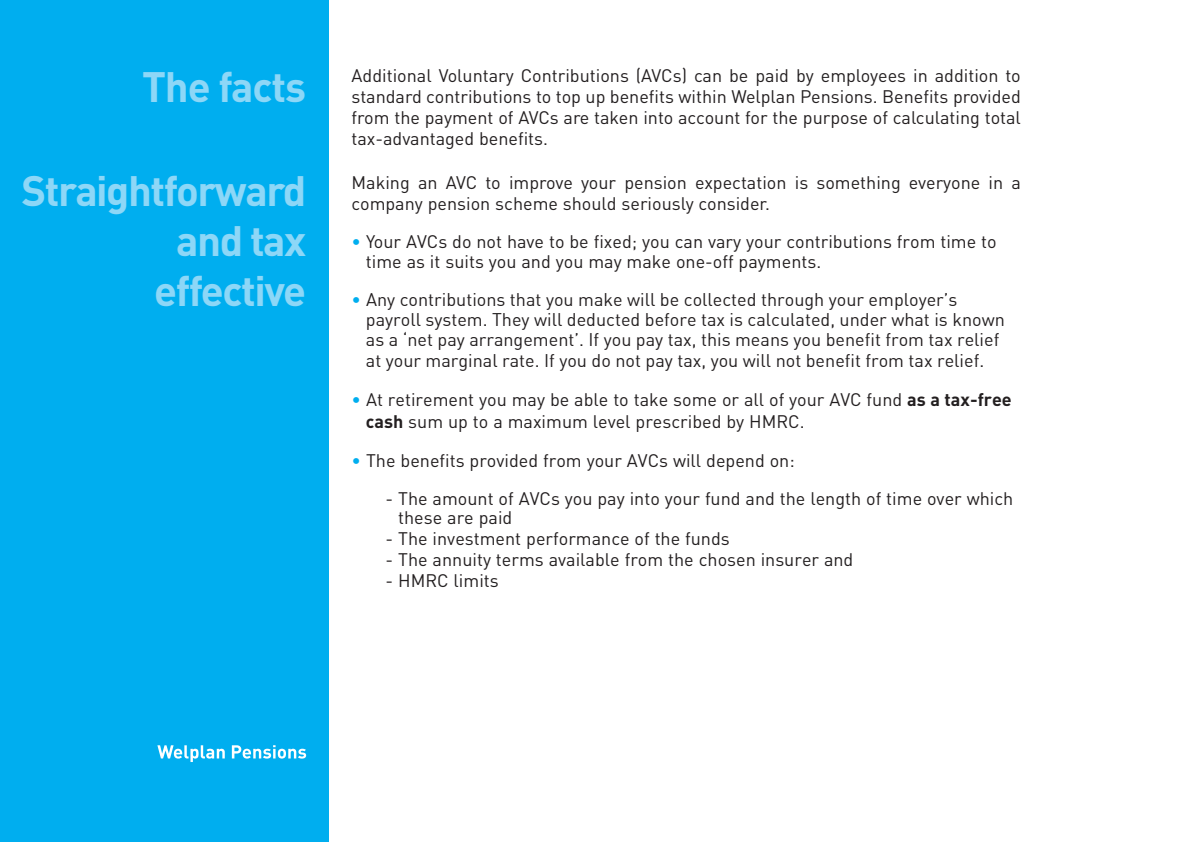
<style>
.page{position:relative;width:1191px;height:842px;background:#fff}
.page>*{position:absolute;margin:0;border:0;box-sizing:border-box;transform-origin:0 0}
.t1{font:700 42px/50px "DIN";letter-spacing:-.035em;color:#8dd7f7;text-align:right}
.t2{font:18px/21px "DIN";color:#231f20}
.t3{font:18px/20.4px "DIN Offc";color:#231f20}
.s1{color:#00aeef}
.s2{font-family:"DIN";color:#00aeef}
.s3{font-weight:700}
</style>
<div class="page">
<div style="left:0;top:0;width:329px;height:842px;background:#00aeef"></div>
<svg style="left:157px;top:745px;width:68px;height:17px"></svg>
<svg style="left:232px;top:745px;width:74px;height:14px"></svg>
<h1 class="t1" style="left:142px;top:62px;width:166px">The facts</h1>
<p class="t2" style="left:351px;top:65px;width:670px;text-align:justify">Additional Voluntary Contributions (AVCs) can be paid by employees in addition to standard contributions to top up benefits within Welplan Pensions. Benefits provided from the payment of AVCs are taken into account for the purpose of calculating total tax-advantaged benefits.</p>
<p class="t2" style="left:351px;top:172px;width:670px">Making an AVC to improve your pension expectation is something everyone in a company pension scheme should seriously consider.</p>
<p class="t2" style="left:366px;top:232px;width:632px;line-height:20px;text-indent:-14px"><span class="s1">•</span> Your AVCs do not have to be fixed; you can vary your contributions from time to time as it suits you and you may make one-off payments.</p>
<p class="t3" style="left:366px;top:289px;width:640px;text-indent:-14px"><span class="s2">•</span> Any contributions that you make will be collected through your employer’s payroll system. They will deducted before tax is calculated, under what is known as a ‘net pay arrangement’. If you pay tax, this means you benefit from tax relief at your marginal rate. If you do not pay tax, you will not benefit from tax relief.</p>
<p class="t2" style="left:366px;top:388px;width:647px;line-height:22.2px;text-indent:-14px"><span class="s1">•</span> At retirement you may be able to take some or all of your AVC fund <span class="s3">as a tax-free cash</span> sum up to a maximum level prescribed by HMRC.</p>
<p class="t2" style="left:351px;top:450px;width:444px"><span class="s1">•</span> The benefits provided from your AVCs will depend on:</p>
<p class="t2" style="left:398px;top:489px;width:616px;line-height:19.4px;text-indent:-13px">- The amount of AVCs you pay into your fund and the length of time over which these are paid</p>
<p class="t2" style="left:386px;top:529px;width:346px">- The investment performance of the funds</p>
<p class="t2" style="left:386px;top:550px;width:469px">- The annuity terms available from the chosen insurer and</p>
<p class="t2" style="left:386px;top:571px;width:115px">- HMRC limits</p>
<h1 class="t1" style="left:21px;top:166px;width:286px">Straightforward and tax effective</h1>
</div>
